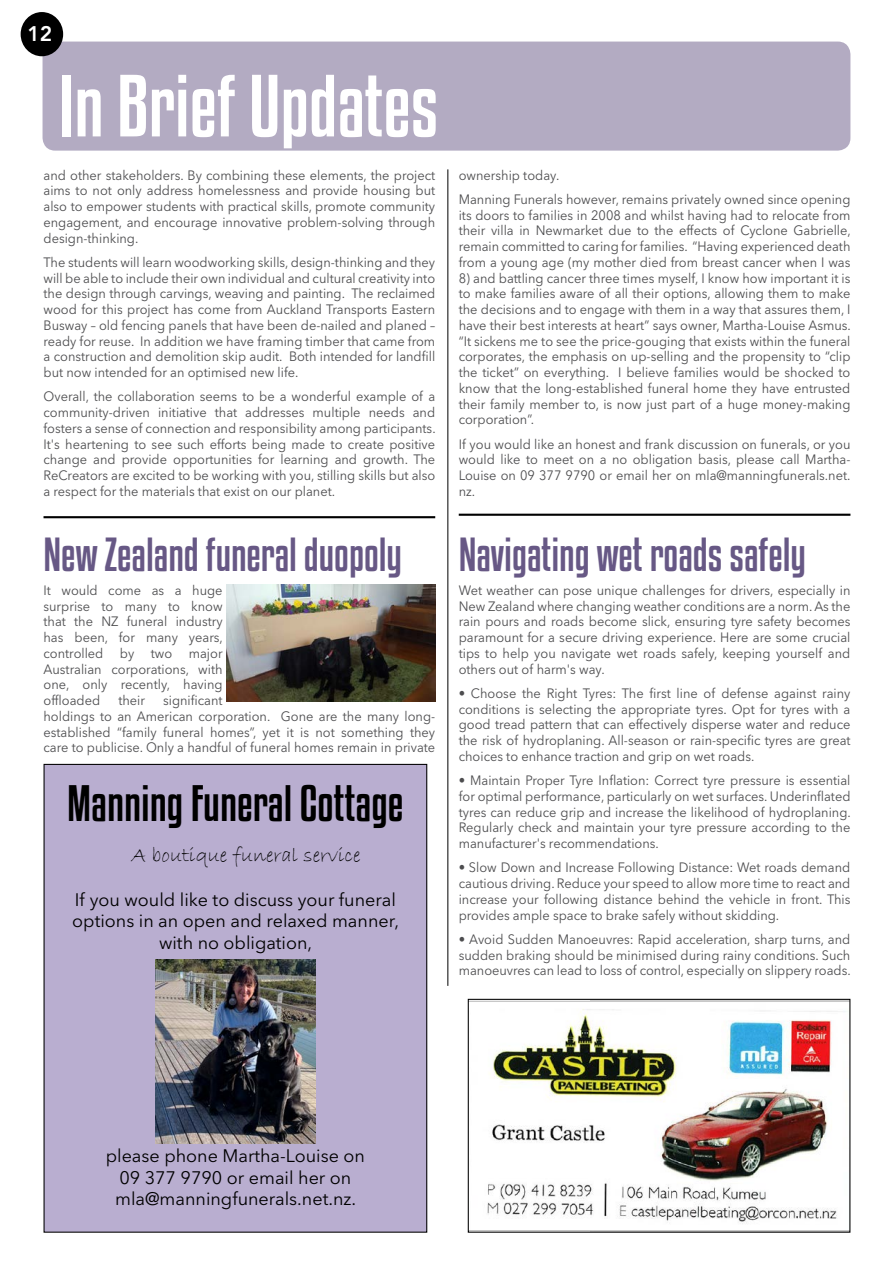
<style>
.page{position:relative;width:893px;height:1263px;background:#fff}
.page>*{position:absolute;margin:0;border:0;box-sizing:border-box;transform-origin:0 0}
.t1{font:78px "Kenyan Coffee Rg";color:#fff}
.t2{font:45px "Kenyan Coffee Rg";color:#000}
.t3{font:42px "Kenyan Coffee Rg";color:#675885}
.t4{font:21px "Bradley Hand ITC";color:#000}
.t5{font:800 21px "Avenir LT Std";color:#fff}
.t6{font:18px/21.6px "Avenir Next LT Pro";color:#000;text-align:center}
.t7{font:13.5px/15.8px "Avenir Next LT Pro";color:#4d4d4f;text-align:justify;scale:.95 1}
</style>
<div class="page">
<div style="left:43px;top:42px;width:807px;height:109px;background:#b3abc2;border-radius:13px"></div>
<div style="left:21px;top:12px;width:42px;height:44px;background:#000;border-radius:50%"></div>
<hr style="left:447px;top:169px;width:1px;height:817px;background:#000">
<hr style="left:44px;top:516px;width:391px;height:2px;background:#000">
<hr style="left:459px;top:514px;width:391px;height:2px;background:#000">
<img style="left:470px;top:1001px;width:378px;height:230px">
<div style="left:468px;top:999px;width:382px;height:234px;border:1px solid #000"></div>
<img style="left:227px;top:584px;width:208px;height:117px">
<div style="left:44px;top:764px;width:383px;height:468px;background:#b9aed0"></div>
<img style="left:156px;top:960px;width:159px;height:183px">
<p class="t5" style="left:28px;top:21px;width:26px">12</p>
<p class="t1" style="left:58px;top:53px;width:382px">In Brief Updates</p>
<p class="t7" style="left:44px;top:167px;width:414px">and other stakeholders. By combining these elements, the project aims to not only address homelessness and provide housing but also to empower students with practical skills, promote community engagement, and encourage innovative problem-solving through design-thinking.</p>
<p class="t7" style="left:44px;top:254px;width:414px">The students will learn woodworking skills, design-thinking and they will be able to include their own individual and cultural creativity into the design through carvings, weaving and painting. The reclaimed wood for this project has come from Auckland Transports Eastern Busway – old fencing panels that have been de-nailed and planed – ready for reuse. In addition we have framing timber that came from a construction and demolition skip audit. Both intended for landfill but now intended for an optimised new life.</p>
<p class="t7" style="left:44px;top:389px;width:414px">Overall, the collaboration seems to be a wonderful example of a community-driven initiative that addresses multiple needs and fosters a sense of connection and responsibility among participants.<br>It's heartening to see such efforts being made to create positive change and provide opportunities for learning and growth. The ReCreators are excited to be working with you, stilling skills but also a respect for the materials that exist on our planet.</p>
<p class="t3" style="left:44px;top:526px;width:360px">New Zealand funeral duopoly</p>
<p class="t7" style="left:44px;top:582px;width:190px">It would come as a huge surprise to many to know that the NZ funeral industry has been, for many years, controlled by two major Australian corporations, with one, only recently, having offloaded</p>
<p class="t7" style="left:44px;top:692px;width:414px;text-align:left;text-indent:120px">significant<br>holdings to an American corporation. Gone are the many long&shy;established “family funeral homes”, yet it is not something they care to publicise. Only a handful of funeral homes remain in private</p>
<p class="t7" style="left:118px;top:692px;width:30px">their</p>
<p class="t2" style="left:67px;top:773px;width:338px">Manning Funeral Cottage</p>
<p class="t4" style="left:132px;top:841px;width:231px">A boutique funeral service</p>
<p class="t6" style="left:72px;top:888px;width:328px">If you would like to discuss your funeral options in an open and relaxed manner, with no obligation,</p>
<p class="t7" style="left:459px;top:167px;width:107px">ownership today.</p>
<p class="t7" style="left:459px;top:191px;width:414px">Manning Funerals however, remains privately owned since opening its doors to families in 2008 and whilst having had to relocate from their villa in Newmarket due to the effects of Cyclone Gabrielle, remain committed to caring for families. “Having experienced death from a young age (my mother died from breast cancer when I was</p>
<p class="t7" style="left:459px;top:270px;width:414px">8) and battling cancer three times myself, I know how important it is to make families aware of all their options, allowing them to make the decisions and to engage with them in a way that assures them, I have their best interests at heart” says owner, Martha-Louise Asmus. “It sickens me to see the price-gouging that exists within the funeral corporates, the emphasis on up-selling and the propensity to “clip the ticket” on everything. I believe families would be shocked to know that the long-established funeral home they have entrusted their family member to, is now just part of a huge money-making corporation”.</p>
<p class="t7" style="left:459px;top:436px;width:414px">If you would like an honest and frank discussion on funerals, or you would like to meet on a no obligation basis, please call Martha-Louise on 09 377 9790 or email her on mla@manningfunerals.net. nz.</p>
<p class="t3" style="left:459px;top:526px;width:349px">Navigating wet roads safely</p>
<p class="t7" style="left:459px;top:582px;width:414px">Wet weather can pose unique challenges for drivers, especially in New Zealand where changing weather conditions are a norm. As the rain pours and roads become slick, ensuring tyre safety becomes paramount for a secure driving experience. Here are some crucial tips to help you navigate wet roads safely, keeping yourself and others out of harm's way.</p>
<p class="t7" style="left:459px;top:685px;width:414px">• Choose the Right Tyres: The first line of defense against rainy conditions is selecting the appropriate tyres. Opt for tyres with a good tread pattern that can effectively disperse water and reduce the risk of hydroplaning. All-season or rain-specific tyres are great choices to enhance traction and grip on wet roads.</p>
<p class="t7" style="left:459px;top:772px;width:414px">• Maintain Proper Tyre Inflation: Correct tyre pressure is essential for optimal performance, particularly on wet surfaces. Underinflated tyres can reduce grip and increase the likelihood of hydroplaning.<br>Regularly check and maintain your tyre pressure according to the manufacturer's recommendations.</p>
<p class="t7" style="left:459px;top:860px;width:414px">• Slow Down and Increase Following Distance: Wet roads demand cautious driving. Reduce your speed to allow more time to react and increase your following distance behind the vehicle in front. This provides ample space to brake safely without skidding.</p>
<p class="t7" style="left:459px;top:931px;width:414px">• Avoid Sudden Manoeuvres: Rapid acceleration, sharp turns, and sudden braking should be minimised during rainy conditions. Such manoeuvres can lead to loss of control, especially on slippery roads.</p>
<p class="t6" style="left:106px;top:1145px;width:261px">please phone Martha-Louise on<br>09 377 9790 or email her on mla@manningfunerals.net.nz.</p>
</div>
